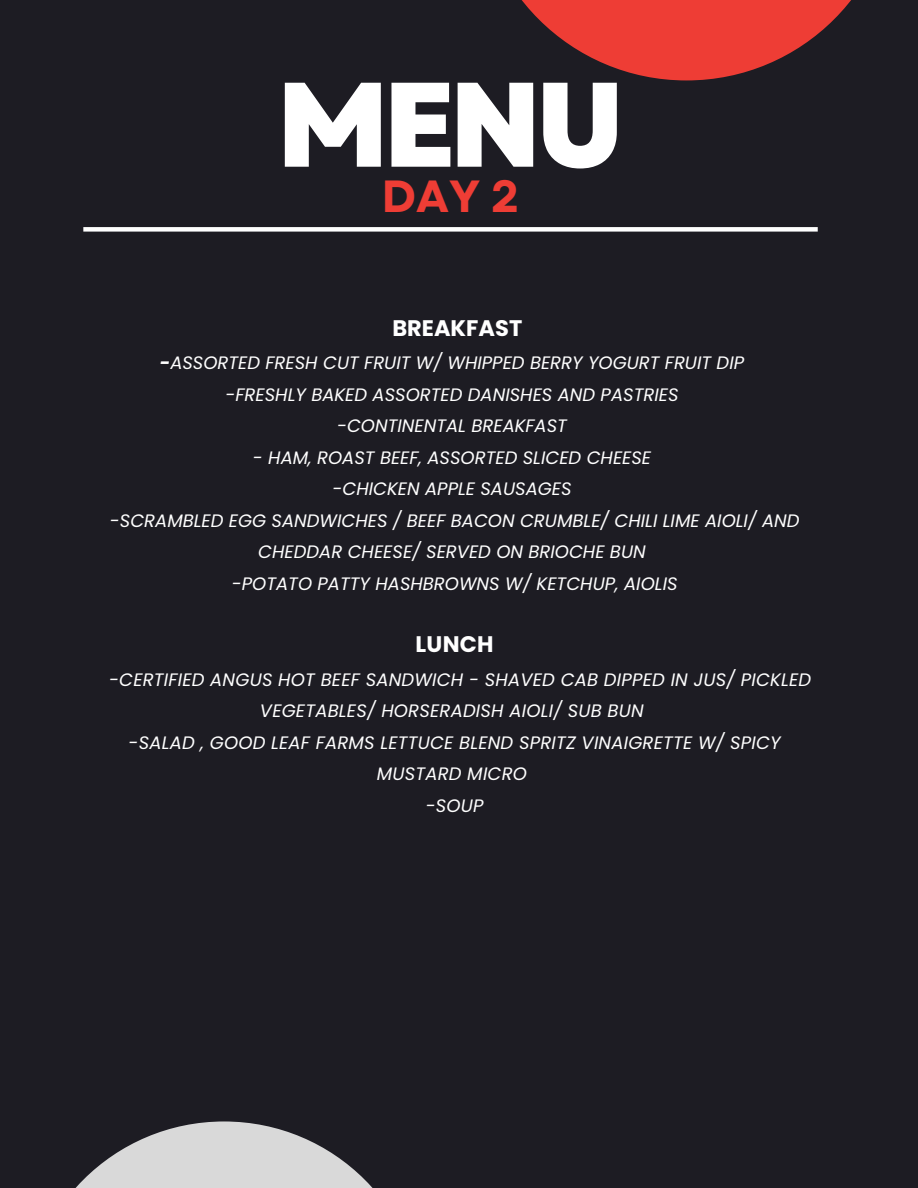
<style>
.page{position:relative;width:918px;height:1188px;background:#1d1c23}
.page>*{position:absolute;margin:0;border:0;box-sizing:border-box;transform-origin:0 0}
.t1{font:800 120px "Garet";color:#fff}
.t2{font:700 45px "Garet";color:#ee3d35}
.t3{font:700 22.5px "Poppins";color:#fff}
.t4{font:italic 18px/31.5px "Poppins";color:#fff;text-align:center}
.s1{font-weight:700}
</style>
<div class="page">
<div style="left:83px;top:227px;width:735px;height:5px;background:#fff"></div>
<svg style="left:75px;top:1121px;width:298px;height:67px;fill:#d9d9d9"></svg>
<svg style="left:521px;top:0;width:330px;height:80px;fill:#ee3d35"></svg>
<h1 class="t1" style="left:276px;top:38px;width:351px">MENU</h1>
<h2 class="t2" style="left:381px;top:164px;width:140px">DAY 2</h2>
<p class="t3" style="left:392px;top:312px;width:131px">BREAKFAST</p>
<p class="t4" style="left:160px;top:347px;width:586px"><span class="s1">-</span>ASSORTED FRESH CUT FRUIT W/ WHIPPED BERRY YOGURT FRUIT DIP</p>
<p class="t4" style="left:226px;top:379px;width:454px">-FRESHLY BAKED ASSORTED DANISHES AND PASTRIES</p>
<p class="t4" style="left:337px;top:410px;width:231px">-CONTINENTAL BREAKFAST</p>
<p class="t4" style="left:253px;top:442px;width:400px">- HAM, ROAST BEEF, ASSORTED SLICED CHEESE</p>
<p class="t4" style="left:333px;top:473px;width:241px">-CHICKEN APPLE SAUSAGES</p>
<p class="t4" style="left:110px;top:505px;width:691px">-SCRAMBLED EGG SANDWICHES / BEEF BACON CRUMBLE/ CHILI LIME AIOLI/ AND<br>CHEDDAR CHEESE/ SERVED ON BRIOCHE BUN</p>
<p class="t4" style="left:232px;top:568px;width:447px">-POTATO PATTY HASHBROWNS W/ KETCHUP, AIOLIS</p>
<p class="t3" style="left:416px;top:628px;width:80px">LUNCH</p>
<p class="t4" style="left:260px;top:663px;width:553px;text-align:left;text-indent:-151px">-CERTIFIED ANGUS HOT BEEF SANDWICH - SHAVED CAB DIPPED IN JUS/ PICKLED<br>VEGETABLES/ HORSERADISH AIOLI/ SUB BUN</p>
<p class="t4" style="left:129px;top:726px;width:654px">-SALAD , GOOD LEAF FARMS LETTUCE BLEND SPRITZ VINAIGRETTE W/ SPICY<br>MUSTARD MICRO</p>
<p class="t4" style="left:426px;top:789px;width:59px">-SOUP</p>
</div>
